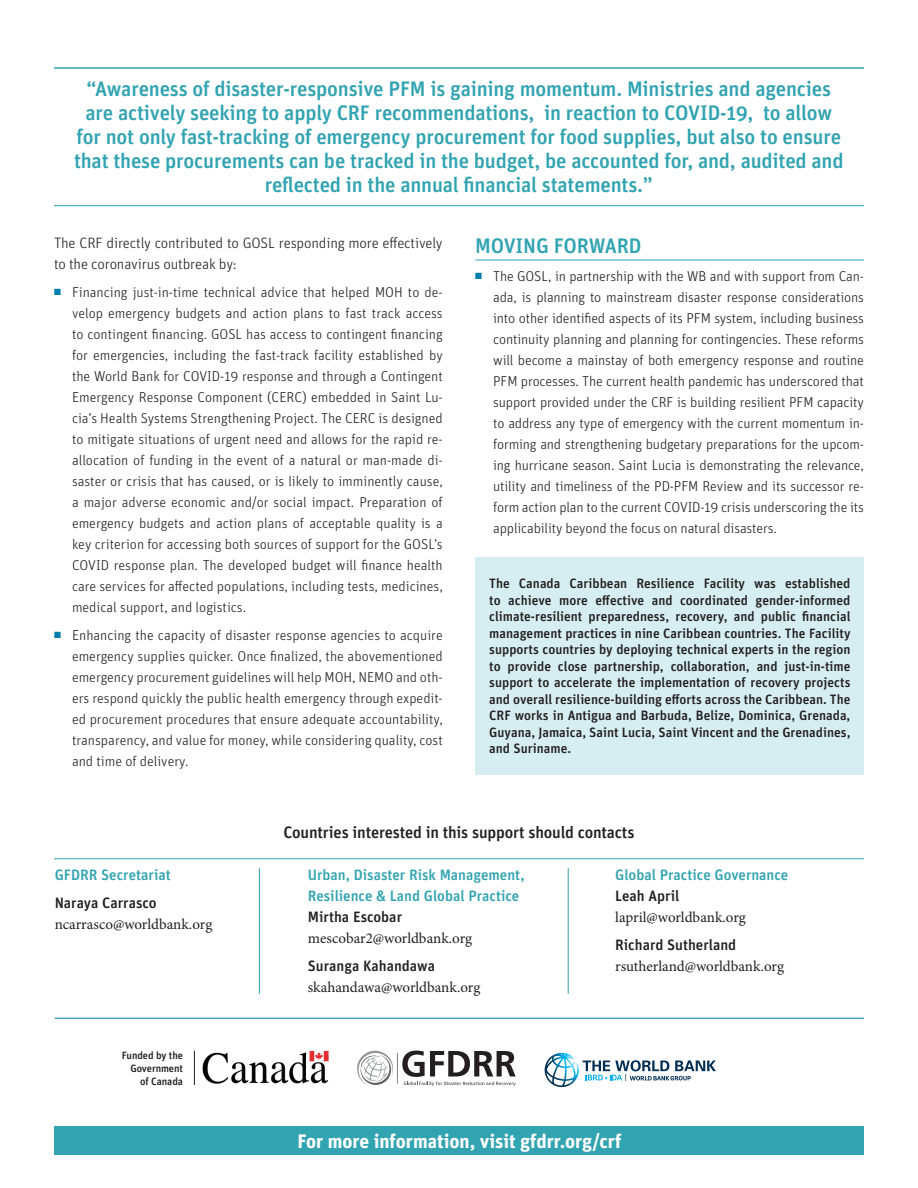
<style>
.page{position:relative;width:918px;height:1188px;background:#fff}
.page>*{position:absolute;margin:0;border:0;box-sizing:border-box;transform-origin:0 0}
.t1{font:500 21px/24px "Unit";letter-spacing:-.01em;color:#31a3b1;text-align:center}
.t2{font:700 19.5px "Unit";color:#fff}
.t3{font:500 16.5px "Unit";letter-spacing:-.01em;color:#231f20}
.t4{font:15px "Minion Pro";letter-spacing:-.005em;color:#231f20}
.t5{font:500 15px/21px "Unit";color:#31a3b1}
.t6{font:300 15px/21px "Unit";letter-spacing:-.01em;color:#231f20}
.t7{font:500 15px "Unit";color:#231f20}
.t8{font:300 14.25px/21px "Unit";color:#231f20;text-align:justify}
.t9{font:500 13.5px/16.5px "Unit";color:#231f20;text-align:justify}
.t10{font:500 10.5px/12.8px "Unit";letter-spacing:-.01em;color:#231f20;text-align:right}
.s1{color:#007eae}
</style>
<div class="page">
<hr style="left:475px;top:260px;width:389px;height:1px;background:#31a3b1">
<div style="left:475px;top:557px;width:389px;height:217px;background:#d6eef1"></div>
<hr style="left:54px;top:859px;width:810px;height:1px;background:#31a3b1">
<hr style="left:259px;top:868px;width:1px;height:126px;background:#31a3b1">
<hr style="left:568px;top:868px;width:1px;height:126px;background:#31a3b1">
<hr style="left:54px;top:67px;width:810px;height:2px;background:#31a3b1">
<hr style="left:54px;top:205px;width:810px;height:1px;background:#31a3b1">
<svg style="left:357px;top:1051px;width:36px;height:34px"></svg>
<hr style="left:397px;top:1053px;width:1px;height:31px;background:#808285">
<svg style="left:402px;top:1051px;width:114px;height:35px"></svg>
<hr style="left:55px;top:1018px;width:809px;height:1px;background:#007eae">
<img style="left:202px;top:1050px;width:126px;height:34px">
<svg style="left:545px;top:1053px;width:171px;height:34px"></svg>
<hr style="left:194px;top:1051px;width:1px;height:34px;background:#231f20">
<div style="left:55px;top:1126px;width:809px;height:28px;background:#31a3b1"></div>
<p class="t1" style="left:74px;top:76px;width:771px">“Awareness of disaster-responsive PFM is gaining momentum. Ministries and agencies are actively seeking to apply CRF recommendations, in reaction to COVID-19, to allow for not only fast-tracking of emergency procurement for food supplies, but also to ensure that these procurements can be tracked in the budget, be accounted for, and, audited and reflected in the annual financial statements.”</p>
<p class="t6" style="left:54px;top:232px;width:390px">The CRF directly contributed to GOSL responding more effectively to the coronavirus outbreak by:</p>
<p class="t8" style="left:72px;top:281px;width:372px;text-indent:-18px"><span class="s1">■</span> Financing just-in-time technical advice that helped MOH to de&shy;velop emergency budgets and action plans to fast track access to contingent financing. GOSL has access to contingent financing for emergencies, including the fast-track facility established by the World Bank for COVID-19 response and through a Contingent Emergency Response Component (CERC) embedded in Saint Lu&shy;cia’s Health Systems Strengthening Project. The CERC is designed to mitigate situations of urgent need and allows for the rapid re&shy;allocation of funding in the event of a natural or man-made di&shy;saster or crisis that has caused, or is likely to imminently cause, a major adverse economic and/or social impact. Preparation of emergency budgets and action plans of acceptable quality is a key criterion for accessing both sources of support for the GOSL’s COVID response plan. The developed budget will finance health care services for affected populations, including tests, medicines, medical support, and logistics.</p>
<p class="t8" style="left:72px;top:624px;width:372px;text-indent:-18px"><span class="s1">■</span> Enhancing the capacity of disaster response agencies to acquire emergency supplies quicker. Once finalized, the abovementioned emergency procurement guidelines will help MOH, NEMO and oth&shy;ers respond quickly the public health emergency through expedit&shy;ed procurement procedures that ensure adequate accountability, transparency, and value for money, while considering quality, cost and time of delivery.</p>
<h1 class="t1" style="left:475px;top:233px;width:168px">MOVING FORWARD</h1>
<p class="t8" style="left:493px;top:265px;width:372px;text-indent:-18px"><span class="s1">■</span> The GOSL, in partnership with the WB and with support from Can&shy;ada, is planning to mainstream disaster response considerations into other identified aspects of its PFM system, including business continuity planning and planning for contingencies. These reforms will become a mainstay of both emergency response and routine PFM processes. The current health pandemic has underscored that support provided under the CRF is building resilient PFM capacity to address any type of emergency with the current momentum in&shy;forming and strengthening budgetary preparations for the upcom&shy;ing hurricane season. Saint Lucia is demonstrating the relevance, utility and timeliness of the PD-PFM Review and its successor re&shy;form action plan to the current COVID-19 crisis underscoring the its applicability beyond the focus on natural disasters.</p>
<p class="t9" style="left:489px;top:575px;width:363px">The Canada Caribbean Resilience Facility was established to achieve more effective and coordinated gender-informed climate-resilient preparedness, recovery, and public financial management practices in nine Caribbean countries. The Facility supports countries by deploying technical experts in the region to provide close partnership, collaboration, and just-in-time support to accelerate the implementation of recovery projects and overall resilience-building efforts across the Caribbean. The CRF works in Antigua and Barbuda, Belize, Dominica, Grenada, Guyana, Jamaica, Saint Lucia, Saint Vincent and the Grenadines, and Suriname.</p>
<p class="t5" style="left:55px;top:864px;width:118px">GFDRR Secretariat</p>
<p class="t7" style="left:55px;top:893px;width:103px">Naraya Carrasco</p>
<p class="t4" style="left:55px;top:914px;width:159px">ncarrasco@worldbank.org</p>
<p class="t10" style="left:122px;top:1049px;width:63px">Funded by the<br>Government of Canada</p>
<p class="t3" style="left:284px;top:822px;width:352px">Countries interested in this support should contacts</p>
<p class="t5" style="left:308px;top:864px;width:218px">Urban, Disaster Risk Management,<br>Resilience &amp; Land Global Practice</p>
<p class="t7" style="left:308px;top:908px;width:96px">Mirtha Escobar</p>
<p class="t4" style="left:308px;top:928px;width:166px">mescobar2@worldbank.org</p>
<p class="t7" style="left:308px;top:956px;width:129px">Suranga Kahandawa</p>
<p class="t4" style="left:308px;top:977px;width:174px">skahandawa@worldbank.org</p>
<p class="t5" style="left:615px;top:864px;width:175px">Global Practice Governance</p>
<p class="t7" style="left:615px;top:887px;width:66px">Leah April</p>
<p class="t4" style="left:615px;top:907px;width:132px">lapril@worldbank.org</p>
<p class="t7" style="left:615px;top:935px;width:123px">Richard Sutherland</p>
<p class="t4" style="left:615px;top:956px;width:170px">rsutherland@worldbank.org</p>
<h2 class="t2" style="left:297px;top:1129px;width:325px">For more information, visit gfdrr.org/crf</h2>
</div>
